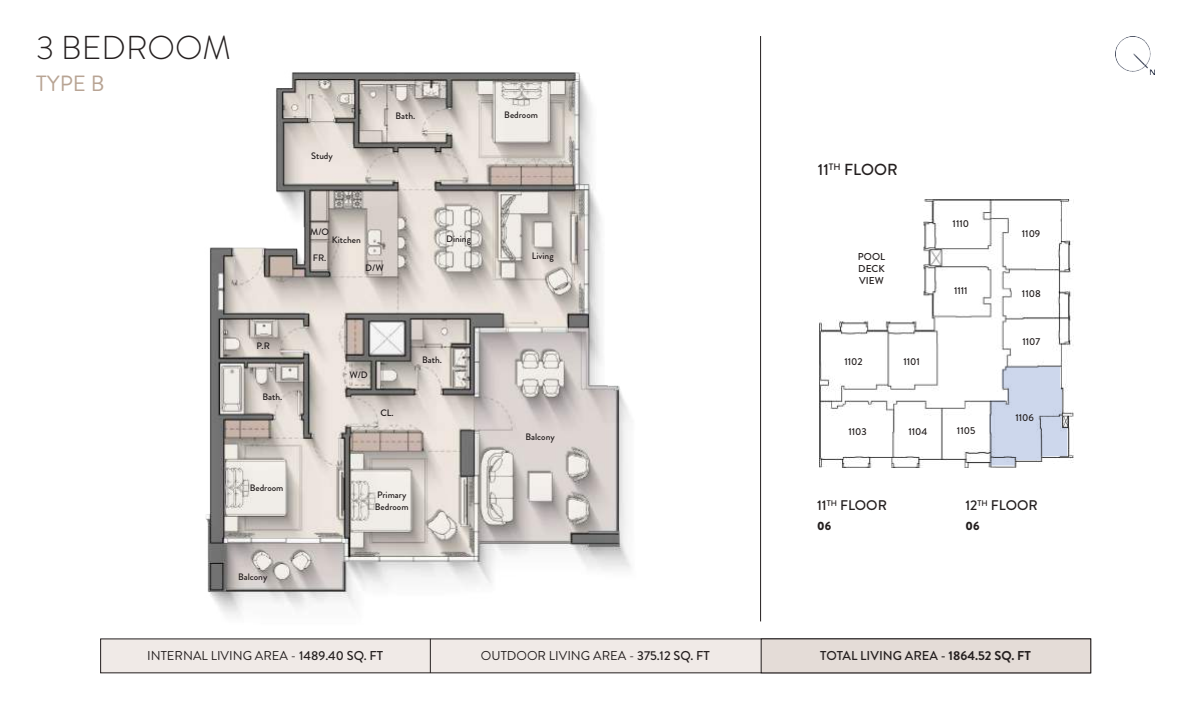
<style>
.page{position:relative;width:1191px;height:709px;background:#fff}
.page>*{position:absolute;margin:0;border:0;box-sizing:border-box;transform-origin:0 0}
.t1{font:300 33.1px "Brandon Grotesque";color:#241f1f}
.t2{font:22px "Brandon Grotesque";color:#b8a494}
.t3{font:500 16px "Brandon Grotesque";color:#241f1f}
.t4{font:500 14px "Brandon Grotesque";color:#241f1f}
.t5{font:12.8px "Brandon Grotesque";color:#241f1f}
.t6{font:500 12.8px "Brandon Grotesque";color:#241f1f}
.t7{font:900 12px "Brandon Grotesque";color:#241f1f}
.t8{font:500 10px/12px "Brandon Grotesque";color:#241f1f;text-align:justify}
.t9{font:500 9.3px/11.2px "Brandon Grotesque";color:#241f1f}
.s1{font-weight:500}
.s2{font-weight:700}
</style>
<div class="page">
<hr style="left:760px;top:36px;width:1px;height:585px;background:#241f1f">
<img style="left:1115px;top:36px;width:40px;height:38px">
<div style="left:101px;top:639px;width:989px;height:34px;background:#f0eae7"></div>
<div style="left:761px;top:639px;width:329px;height:34px;background:#e4dcd7"></div>
<div style="left:761px;top:638px;width:329px;height:35px;border:1px solid #241f1f"></div>
<hr style="left:430px;top:638px;width:1px;height:35px;background:#241f1f">
<img style="left:205px;top:72px;width:426px;height:545px">
<img style="left:819px;top:200px;width:254px;height:267px">
<h1 class="t1" style="left:36px;top:25px;width:196px">3 BEDROOM</h1>
<h2 class="t2" style="left:36px;top:68px;width:70px">TYPE B</h2>
<p class="t9" style="left:311px;top:151px;width:23px">Study</p>
<p class="t9" style="left:395px;top:110px;width:21px">Bath.</p>
<p class="t9" style="left:504px;top:109px;width:35px">Bedroom</p>
<p class="t9" style="left:310px;top:226px;width:20px">M/O</p>
<p class="t9" style="left:332px;top:234px;width:30px">Kitchen</p>
<p class="t9" style="left:446px;top:233px;width:26px">Dining</p>
<p class="t9" style="left:313px;top:252px;width:15px">FR.</p>
<p class="t9" style="left:365px;top:262px;width:20px">D/W</p>
<p class="t9" style="left:532px;top:250px;width:23px">Living</p>
<p class="t9" style="left:257px;top:340px;width:15px">P.R</p>
<p class="t9" style="left:262px;top:391px;width:21px">Bath.</p>
<p class="t9" style="left:250px;top:482px;width:35px">Bedroom</p>
<p class="t9" style="left:238px;top:571px;width:31px">Balcony</p>
<p class="t9" style="left:349px;top:369px;width:20px">W/D</p>
<p class="t9" style="left:380px;top:407px;width:15px">CL.</p>
<p class="t9" style="left:422px;top:355px;width:21px">Bath.</p>
<p class="t9" style="left:375px;top:489px;width:35px">Primary<br>Bedroom</p>
<p class="t9" style="left:525px;top:431px;width:31px">Balcony</p>
<h3 class="t3" style="left:818px;top:159px;width:81px">11<sup>TH</sup> FLOOR</h3>
<p class="t8" style="left:858px;top:251px;width:29px">POOL DECK VIEW</p>
<p class="t8" style="left:844px;top:355px;width:20px">1102</p>
<p class="t8" style="left:903px;top:355px;width:18px">1101</p>
<p class="t8" style="left:952px;top:218px;width:18px">1110</p>
<p class="t8" style="left:954px;top:284px;width:15px">1111</p>
<p class="t8" style="left:848px;top:426px;width:20px">1103</p>
<p class="t8" style="left:908px;top:426px;width:21px">1104</p>
<p class="t8" style="left:957px;top:425px;width:20px">1105</p>
<p class="t8" style="left:1021px;top:228px;width:20px">1109</p>
<p class="t8" style="left:1022px;top:287px;width:20px">1108</p>
<p class="t8" style="left:1022px;top:336px;width:19px">1107</p>
<p class="t8" style="left:1015px;top:411px;width:20px">1106</p>
<h3 class="t4" style="left:817px;top:496px;width:71px">11<sup>TH</sup> FLOOR</h3>
<p class="t7" style="left:817px;top:518px;width:15px">06</p>
<h3 class="t4" style="left:965px;top:496px;width:74px">12<sup>TH</sup> FLOOR</h3>
<p class="t7" style="left:965px;top:518px;width:15px">06</p>
<h3 class="t5" style="left:147px;top:647px;width:237px">INTERNAL LIVING AREA - <span class="s1">1489.40 SQ. FT</span></h3>
<h3 class="t5" style="left:481px;top:647px;width:230px">OUTDOOR LIVING AREA - <span class="s1">375.12 SQ. FT</span></h3>
<h3 class="t6" style="left:820px;top:647px;width:212px">TOTAL LIVING AREA - <span class="s2">1864.52 SQ. FT</span></h3>
</div>
